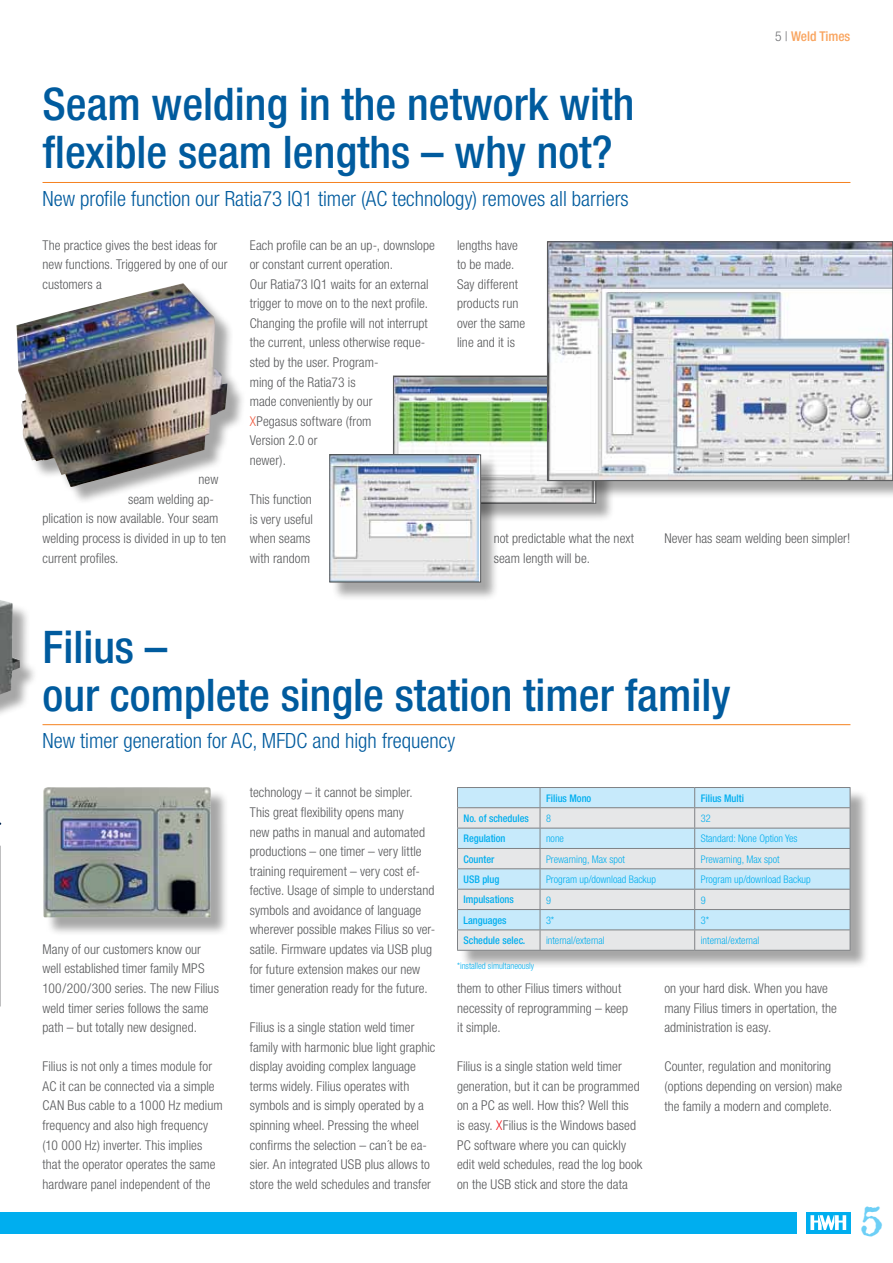
<style>
.page{position:relative;width:893px;height:1263px;background:#fff}
.page>*{position:absolute;margin:0;border:0;box-sizing:border-box;transform-origin:0 0}
.t1{font:500 condensed 45px/48px "Helvetica Neue";color:#005b9e}
.t2{font:39px "Attic";color:#6dcff6}
.t3{font:300 condensed 21px "Helvetica Neue";color:#005b9e}
.t4{font:300 condensed 13.5px/19.5px "Helvetica Neue";letter-spacing:.005em;color:#58595b}
.t5{font:500 condensed 13.5px "Helvetica Neue";color:#f9a45e}
.t6{font:300 condensed 10.5px "Helvetica Neue";color:#00aeef}
.t7{font:500 condensed 10.5px "Helvetica Neue";color:#00aeef}
.t8{font:300 condensed 9px "Helvetica Neue";color:#00aeef}
.s1{font-weight:300;color:#6d6e71}
.s2{color:#f15b40}
.s3{color:#ed1d24}
</style>
<div class="page">
<div style="left:0;top:1212px;width:796px;height:21px;background:#00aeef"></div>
<div style="left:806px;top:1212px;width:44px;height:21px;background:#00aeef"></div>
<svg style="left:810px;top:1215px;width:36px;height:15px"></svg>
<hr style="left:43px;top:182px;width:807px;height:1px;background:#f58220">
<hr style="left:43px;top:724px;width:807px;height:1px;background:#f58220">
<div style="left:19px;top:286px;width:227px;height:219px;background:#000;opacity:.35"></div>
<img style="left:16px;top:283px;width:211px;height:204px">
<div style="left:395px;top:378px;width:220px;height:145px;background:#000;opacity:.35"></div>
<img style="left:395px;top:378px;width:198px;height:124px">
<div style="left:393px;top:376px;width:203px;height:128px;border:1px solid #58595b"></div>
<div style="left:332px;top:457px;width:168px;height:144px;background:#000;opacity:.35"></div>
<img style="left:331px;top:456px;width:148px;height:124px">
<div style="left:329px;top:454px;width:152px;height:128px;border:1px solid #58595b"></div>
<div style="left:549px;top:244px;width:344px;height:256px;background:#000;opacity:.35"></div>
<img style="left:549px;top:243px;width:342px;height:236px">
<div style="left:547px;top:241px;width:346px;height:240px;border:1px solid #58595b"></div>
<div style="left:459px;top:789px;width:410px;height:180px;background:#000;opacity:.35"></div>
<div style="left:458px;top:788px;width:392px;height:19px;background:#c7eafb"></div>
<svg style="left:458px;top:808px;width:392px;height:142px;background:#d7e6ee"></svg>
<hr style="left:457px;top:787px;width:83px;height:1px;background:#808285">
<hr style="left:695px;top:787px;width:155px;height:1px;background:#808285">
<hr style="left:457px;top:807px;width:83px;height:1px;background:#808285">
<hr style="left:540px;top:807px;width:155px;height:1px;background:#808285">
<hr style="left:695px;top:807px;width:155px;height:1px;background:#808285">
<hr style="left:457px;top:828px;width:83px;height:1px;background:#808285">
<hr style="left:540px;top:828px;width:155px;height:1px;background:#808285">
<hr style="left:695px;top:828px;width:155px;height:1px;background:#808285">
<hr style="left:457px;top:889px;width:83px;height:1px;background:#808285">
<hr style="left:695px;top:889px;width:155px;height:1px;background:#808285">
<hr style="left:457px;top:909px;width:83px;height:1px;background:#808285">
<hr style="left:695px;top:909px;width:155px;height:1px;background:#808285">
<hr style="left:457px;top:929px;width:83px;height:1px;background:#808285">
<hr style="left:695px;top:929px;width:155px;height:1px;background:#808285">
<hr style="left:457px;top:950px;width:83px;height:1px;background:#808285">
<hr style="left:695px;top:950px;width:155px;height:1px;background:#808285">
<hr style="left:457px;top:848px;width:83px;height:1px;background:#808285">
<svg style="left:457px;top:788px;width:1px;height:162px"></svg>
<hr style="left:540px;top:848px;width:155px;height:1px;background:#808285">
<hr style="left:695px;top:848px;width:155px;height:1px;background:#808285">
<svg style="left:850px;top:788px;width:1px;height:162px"></svg>
<hr style="left:457px;top:868px;width:83px;height:1px;background:#808285">
<hr style="left:540px;top:868px;width:155px;height:1px;background:#808285">
<hr style="left:695px;top:868px;width:155px;height:1px;background:#808285">
<hr style="left:540px;top:787px;width:155px;height:1px;background:#808285">
<hr style="left:540px;top:889px;width:155px;height:1px;background:#808285">
<hr style="left:540px;top:909px;width:155px;height:1px;background:#808285">
<hr style="left:540px;top:929px;width:155px;height:1px;background:#808285">
<svg style="left:540px;top:788px;width:1px;height:162px"></svg>
<svg style="left:694px;top:788px;width:1px;height:162px"></svg>
<hr style="left:540px;top:950px;width:155px;height:1px;background:#808285">
<div style="left:45px;top:789px;width:185px;height:147px;background:#000;opacity:.35"></div>
<img style="left:43px;top:787px;width:168px;height:130px">
<div style="left:0;top:520px;width:39px;height:240px;background:#000;opacity:.35"></div>
<img style="left:0;top:600px;width:20px;height:95px">
<svg style="left:0;top:846px;width:1px;height:160px"></svg>
<h1 class="t1" style="left:43px;top:80px;width:593px">Seam welding in the network with flexible seam lengths – why not?</h1>
<h3 class="t3" style="left:43px;top:186px;width:588px">New profile function our Ratia73 IQ1 timer (AC technology) removes all barriers</h3>
<p class="t5" style="left:775px;top:28px;width:77px"><span class="s1">5 |</span> Weld Times</p>
<p class="t4" style="left:43px;top:235px;width:186px">The practice gives the best ideas for new functions. Triggered by one of our customers a</p>
<p class="t4" style="left:199px;top:470px;width:21px">new</p>
<p class="t4" style="left:128px;top:489px;width:87px">seam welding ap-</p>
<p class="t4" style="left:43px;top:509px;width:178px">plication is now available. Your seam</p>
<p class="t4" style="left:43px;top:528px;width:185px">welding process is divided in up to ten</p>
<p class="t4" style="left:43px;top:548px;width:78px">current profiles.</p>
<p class="t4" style="left:250px;top:235px;width:187px">Each profile can be an up-, downslope or constant current operation.<br>Our Ratia73 IQ1 waits for an external trigger to move on to the next profile.<br>Changing the profile will not interrupt the current, unless otherwise reque&shy;sted by the user. Program-<br>ming of the Ratia73 is<br>made conveniently by our<br><span class="s2">X</span>Pegasus software (from<br>Version 2.0 or<br>newer).</p>
<p class="t4" style="left:250px;top:489px;width:65px">This function is very useful when seams with random</p>
<p class="t4" style="left:457px;top:235px;width:70px">lengths have to be made.<br>Say different products run over the same line and it is</p>
<p class="t4" style="left:494px;top:528px;width:142px">not predictable what the next seam length will be.</p>
<p class="t4" style="left:664px;top:528px;width:188px">Never has seam welding been simpler!</p>
<h1 class="t1" style="left:43px;top:622px;width:689px">Filius –<br>our complete single station timer family</h1>
<h3 class="t3" style="left:43px;top:728px;width:414px">New timer generation for AC, MFDC and high frequency</h3>
<p class="t4" style="left:43px;top:939px;width:178px">Many of our customers know our well established timer family MPS 100/200/300 series. The new Filius weld timer series follows the same path – but totally new designed.</p>
<p class="t4" style="left:43px;top:1057px;width:182px">Filius is not only a times module for AC it can be connected via a simple CAN Bus cable to a 1000 Hz medium frequency and also high frequency (10 000 Hz) inverter. This implies that the operator operates the same hardware panel independent of the</p>
<p class="t4" style="left:250px;top:783px;width:187px">technology – it cannot be simpler.<br>This great flexibility opens many<br>new paths in manual and automated productions – one timer – very little training requirement – very cost ef&shy;fective. Usage of simple to understand symbols and avoidance of language wherever possible makes Filius so ver&shy;satile. Firmware updates via USB plug for future extension makes our new timer generation ready for the future.</p>
<p class="t4" style="left:250px;top:1017px;width:187px">Filius is a single station weld timer family with harmonic blue light graphic display avoiding complex language terms widely. Filius operates with symbols and is simply operated by a spinning wheel. Pressing the wheel confirms the selection – can´t be ea&shy;sier. An integrated USB plus allows to store the weld schedules and transfer</p>
<p class="t7" style="left:546px;top:792px;width:47px">Filius Mono</p>
<p class="t7" style="left:701px;top:792px;width:45px">Filius Multi</p>
<p class="t7" style="left:463px;top:812px;width:67px">No. of schedules</p>
<p class="t6" style="left:546px;top:812px;width:6px">8</p>
<p class="t6" style="left:701px;top:812px;width:11px">32</p>
<p class="t7" style="left:463px;top:832px;width:44px">Regulation</p>
<p class="t6" style="left:546px;top:833px;width:19px">none</p>
<p class="t6" style="left:701px;top:833px;width:98px">Standard: None Option Yes</p>
<p class="t7" style="left:463px;top:853px;width:32px">Counter</p>
<p class="t6" style="left:546px;top:853px;width:80px">Prewarning, Max spot</p>
<p class="t6" style="left:701px;top:853px;width:80px">Prewarning, Max spot</p>
<p class="t7" style="left:463px;top:873px;width:37px">USB plug</p>
<p class="t6" style="left:546px;top:873px;width:111px">Program up/download Backup</p>
<p class="t6" style="left:701px;top:873px;width:111px">Program up/download Backup</p>
<p class="t7" style="left:463px;top:893px;width:52px">Impulsations</p>
<p class="t6" style="left:546px;top:894px;width:6px">9</p>
<p class="t6" style="left:701px;top:894px;width:6px">9</p>
<p class="t7" style="left:463px;top:914px;width:45px">Languages</p>
<p class="t6" style="left:546px;top:914px;width:10px">3*</p>
<p class="t6" style="left:701px;top:914px;width:10px">3*</p>
<p class="t7" style="left:463px;top:934px;width:63px">Schedule selec.</p>
<p class="t6" style="left:546px;top:934px;width:60px">internal/external</p>
<p class="t6" style="left:701px;top:934px;width:60px">internal/external</p>
<p class="t8" style="left:457px;top:960px;width:79px">*installed simultaneously</p>
<p class="t4" style="left:457px;top:978px;width:173px">them to other Filius timers without necessity of reprogramming – keep it simple.</p>
<p class="t4" style="left:457px;top:1057px;width:187px">Filius is a single station weld timer generation, but it can be programmed on a PC as well. How this? Well this<br>is easy. <span class="s3">X</span>Filius is the Windows based PC software where you can quickly edit weld schedules, read the log book on the USB stick and store the data</p>
<p class="t4" style="left:664px;top:978px;width:174px">on your hard disk. When you have many Filius timers in opertation, the administration is easy.</p>
<p class="t4" style="left:664px;top:1057px;width:179px">Counter, regulation and monitoring (options depending on version) make the family a modern and complete.</p>
<h2 class="t2" style="left:860px;top:1193px;width:25px">5</h2>
</div>
